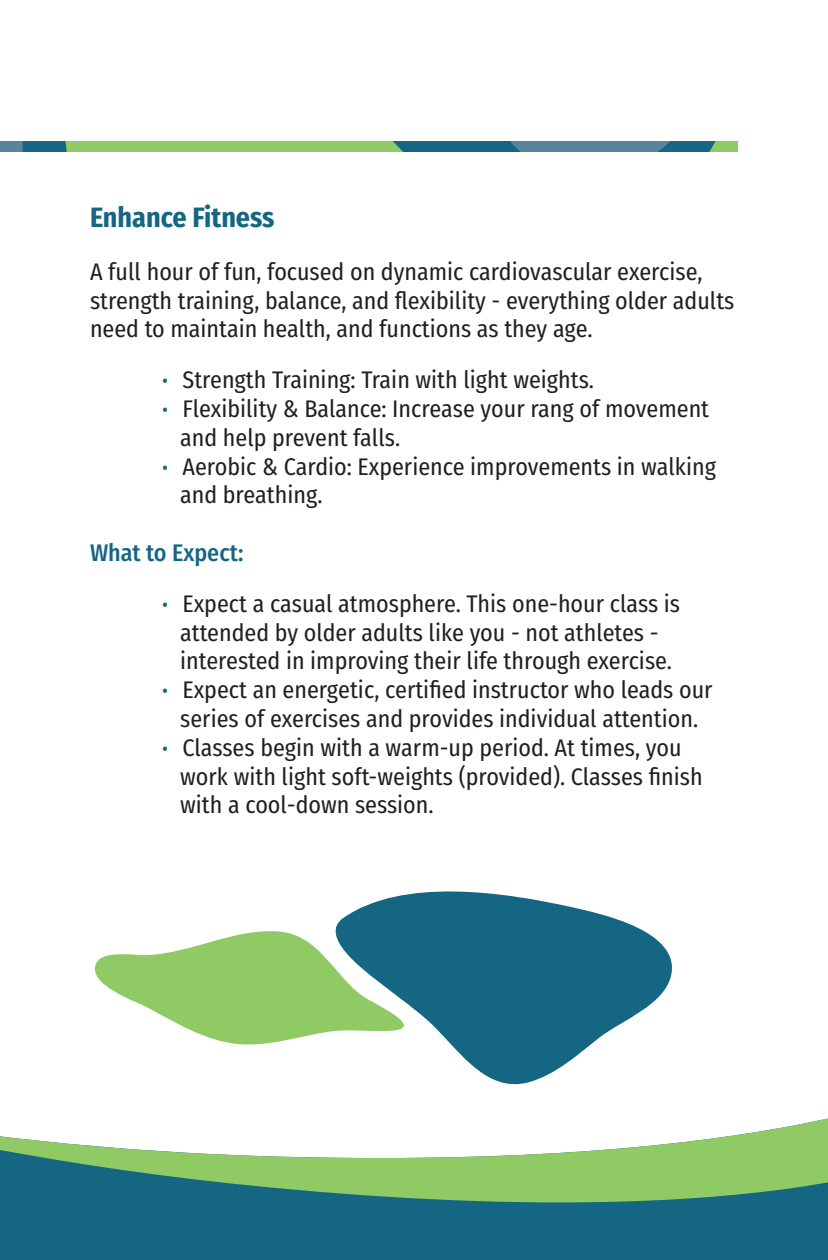
<style>
.page{position:relative;width:828px;height:1260px;background:#fff}
.page>*{position:absolute;margin:0;border:0;box-sizing:border-box;transform-origin:0 0}
.t1{font:700 28px "Fira Sans Condensed";color:#146682}
.t2{font:24px/28.8px "Fira Sans Condensed";color:#231f20}
.t3{font:500 24px "Fira Sans Condensed";color:#146682}
.s1{font-family:"Roboto Condensed";font-size:20px;color:#146682}
</style>
<div class="page">
<svg style="left:335px;top:891px;width:337px;height:193px;fill:#146682"></svg>
<svg style="left:94px;top:929px;width:337px;height:118px"></svg>
<svg style="left:0;top:1084px;width:828px;height:176px;fill:#146682"></svg>
<svg style="left:0;top:1110px;width:828px;height:104px"></svg>
<svg style="left:0;top:141px;width:738px;height:11px;background:#609d79"></svg>
<p class="t1" style="left:90px;top:194px;width:186px">Enhance Fitness</p>
<p class="t2" style="left:90px;top:256px;width:646px">A full hour of fun, focused on dynamic cardiovascular exercise, strength training, balance, and flexibility - everything older adults need to maintain health, and functions as they age.</p>
<p class="t2" style="left:162px;top:365px;width:434px"><span class="s1">•</span> Strength Training: Train with light weights.</p>
<p class="t2" style="left:162px;top:394px;width:549px"><span class="s1">•</span> Flexibility &amp; Balance: Increase your rang of movement</p>
<p class="t2" style="left:180px;top:422px;width:221px">and help prevent falls.</p>
<p class="t2" style="left:162px;top:451px;width:555px"><span class="s1">•</span> Aerobic &amp; Cardio: Experience improvements in walking</p>
<p class="t2" style="left:180px;top:480px;width:144px">and breathing.</p>
<p class="t3" style="left:90px;top:534px;width:155px">What to Expect:</p>
<p class="t2" style="left:162px;top:588px;width:520px"><span class="s1">•</span> Expect a casual atmosphere. This one-hour class is</p>
<p class="t2" style="left:180px;top:617px;width:480px">attended by older adults like you - not athletes -</p>
<p class="t2" style="left:180px;top:646px;width:493px">interested in improving their life through exercise.</p>
<p class="t2" style="left:162px;top:675px;width:552px"><span class="s1">•</span> Expect an energetic, certified instructor who leads our</p>
<p class="t2" style="left:180px;top:704px;width:519px">series of exercises and provides individual attention.</p>
<p class="t2" style="left:162px;top:732px;width:521px"><span class="s1">•</span> Classes begin with a warm-up period. At times, you</p>
<p class="t2" style="left:180px;top:761px;width:524px">work with light soft-weights (provided). Classes finish</p>
<p class="t2" style="left:180px;top:790px;width:255px">with a cool-down session.</p>
</div>
